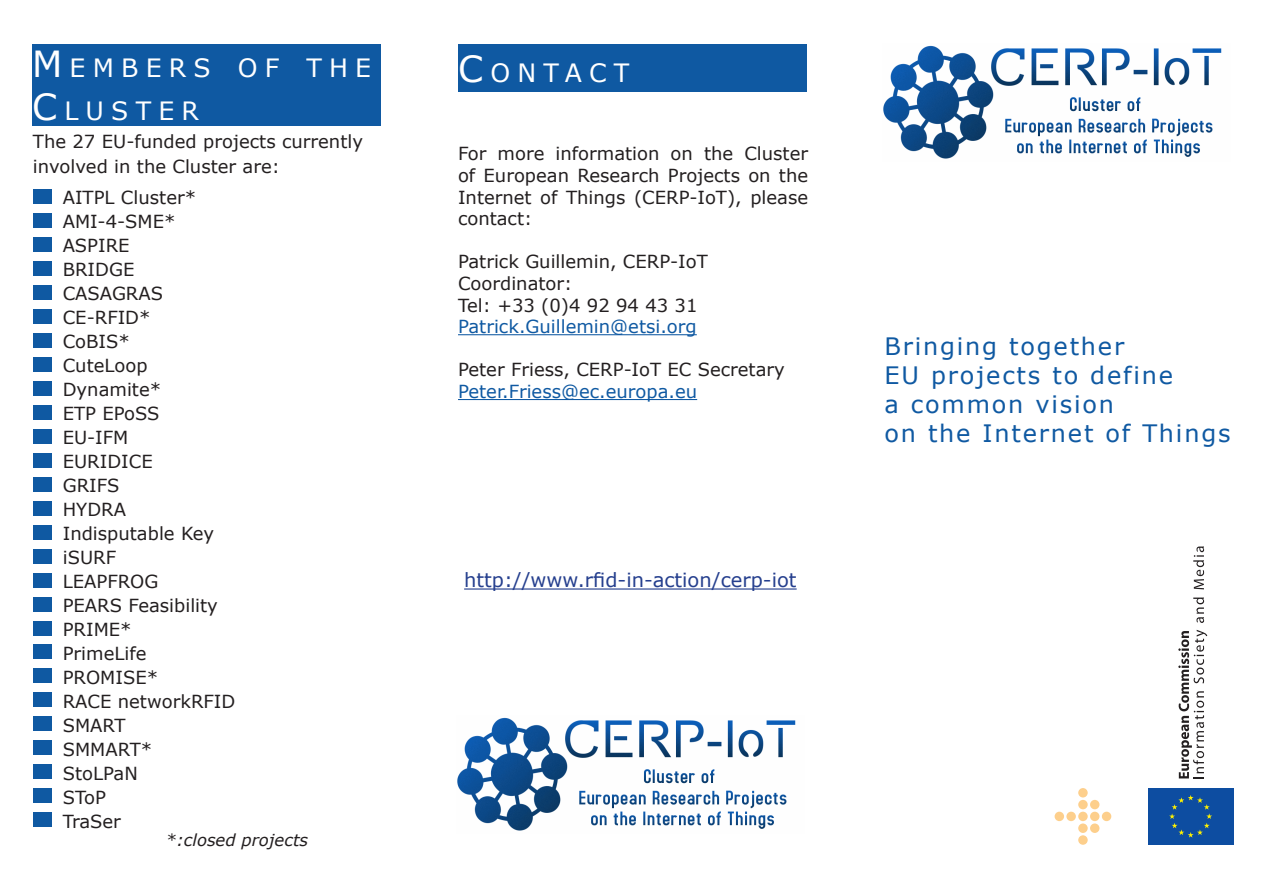
<style>
.page{position:relative;width:1263px;height:893px;background:#fff}
.page>*{position:absolute;margin:0;border:0;box-sizing:border-box;transform-origin:0 0}
.t1{font:25.2px/43.2px "Verdana";letter-spacing:.285em;color:#fff}
.t2{font:24px "Verdana";letter-spacing:.075em;color:#0f59a2}
.t3{font:19.5px "Verdana";color:#253f8e}
.t4{font:18px/21.6px "Verdana";color:#231f20}
.t5{font:18px "Verdana";color:#0f59a2}
.t6{font:italic 16.5px "Verdana";color:#231f20}
.s1{font-size:36px}
</style>
<div class="page">
<hr style="left:458px;top:334px;width:239px;height:1px;background:#0f59a2">
<hr style="left:458px;top:399px;width:239px;height:1px;background:#0f59a2">
<hr style="left:464px;top:588px;width:333px;height:2px;background:#253f8e">
<div style="left:32px;top:44px;width:348px;height:81px;background:#0f59a2"></div>
<div style="left:458px;top:44px;width:349px;height:48px;background:#0f59a2"></div>
<div style="left:33px;top:190px;width:18px;height:14px;background:#0f59a2"></div>
<div style="left:33px;top:525px;width:18px;height:14px;background:#0f59a2"></div>
<div style="left:33px;top:238px;width:18px;height:14px;background:#0f59a2"></div>
<div style="left:33px;top:573px;width:18px;height:14px;background:#0f59a2"></div>
<div style="left:33px;top:286px;width:18px;height:14px;background:#0f59a2"></div>
<div style="left:33px;top:621px;width:18px;height:14px;background:#0f59a2"></div>
<div style="left:33px;top:333px;width:18px;height:15px;background:#0f59a2"></div>
<div style="left:33px;top:669px;width:18px;height:14px;background:#0f59a2"></div>
<div style="left:33px;top:381px;width:18px;height:15px;background:#0f59a2"></div>
<div style="left:33px;top:717px;width:18px;height:14px;background:#0f59a2"></div>
<div style="left:33px;top:429px;width:18px;height:14px;background:#0f59a2"></div>
<div style="left:33px;top:765px;width:18px;height:14px;background:#0f59a2"></div>
<div style="left:33px;top:477px;width:18px;height:14px;background:#0f59a2"></div>
<div style="left:33px;top:813px;width:18px;height:14px;background:#0f59a2"></div>
<div style="left:33px;top:214px;width:18px;height:14px;background:#0f59a2"></div>
<div style="left:33px;top:549px;width:18px;height:14px;background:#0f59a2"></div>
<div style="left:33px;top:262px;width:18px;height:14px;background:#0f59a2"></div>
<div style="left:33px;top:597px;width:18px;height:14px;background:#0f59a2"></div>
<div style="left:33px;top:310px;width:18px;height:14px;background:#0f59a2"></div>
<div style="left:33px;top:645px;width:18px;height:14px;background:#0f59a2"></div>
<div style="left:33px;top:357px;width:18px;height:15px;background:#0f59a2"></div>
<div style="left:33px;top:693px;width:18px;height:14px;background:#0f59a2"></div>
<div style="left:33px;top:405px;width:18px;height:14px;background:#0f59a2"></div>
<div style="left:33px;top:741px;width:18px;height:14px;background:#0f59a2"></div>
<div style="left:33px;top:453px;width:18px;height:14px;background:#0f59a2"></div>
<div style="left:33px;top:789px;width:18px;height:14px;background:#0f59a2"></div>
<div style="left:33px;top:501px;width:18px;height:14px;background:#0f59a2"></div>
<div style="left:1148px;top:788px;width:85px;height:57px;background:#0d4da1"></div>
<svg style="left:1169px;top:795px;width:43px;height:43px"></svg>
<div style="left:1066px;top:812px;width:10px;height:9px;background:#fdcf8c;border-radius:50%"></div>
<div style="left:1078px;top:812px;width:10px;height:9px;background:#fdcf8c;border-radius:50%"></div>
<div style="left:1090px;top:812px;width:9px;height:9px;background:#fdcf8c;border-radius:50%"></div>
<div style="left:1102px;top:812px;width:9px;height:9px;background:#fdcf8c;border-radius:50%"></div>
<div style="left:1090px;top:800px;width:9px;height:9px;background:#fdcf8c;border-radius:50%"></div>
<div style="left:1090px;top:823px;width:9px;height:10px;background:#fdcf8c;border-radius:50%"></div>
<div style="left:1078px;top:800px;width:10px;height:9px;background:#fdcf8c;border-radius:50%"></div>
<div style="left:1078px;top:788px;width:10px;height:9px;background:#fdcf8c;border-radius:50%"></div>
<div style="left:1078px;top:823px;width:10px;height:10px;background:#fdcf8c;border-radius:50%"></div>
<div style="left:1078px;top:835px;width:10px;height:10px;background:#fdcf8c;border-radius:50%"></div>
<div style="left:1054px;top:812px;width:10px;height:9px;background:#fdcf8c;border-radius:50%"></div>
<svg style="left:1178px;top:630px;width:29px;height:148px"></svg>
<svg style="left:1193px;top:597px;width:11px;height:26px"></svg>
<svg style="left:1193px;top:546px;width:11px;height:43px"></svg>
<img style="left:883px;top:45px;width:339px;height:114px">
<img style="left:457px;top:717px;width:339px;height:114px">
<p class="t1" style="left:32px;top:45px;width:341px"><span class="s1">M</span>EM BERS OF THE<br><span class="s1">C</span>LUSTER</p>
<p class="t1" style="left:458px;top:50px;width:173px"><span class="s1">C</span>ONTACT</p>
<p class="t4" style="left:33px;top:128px;width:331px;line-height:25.2px">The 27 EU-funded projects currently involved in the Cluster are:</p>
<p class="t4" style="left:63px;top:186px;width:135px">AITPL Cluster*</p>
<p class="t4" style="left:63px;top:210px;width:114px">AMI-4-SME*</p>
<p class="t4" style="left:63px;top:234px;width:68px">ASPIRE</p>
<p class="t4" style="left:63px;top:258px;width:73px">BRIDGE</p>
<p class="t4" style="left:63px;top:282px;width:102px">CASAGRAS</p>
<p class="t4" style="left:63px;top:306px;width:89px">CE-RFID*</p>
<p class="t4" style="left:63px;top:330px;width:69px">CoBIS*</p>
<p class="t4" style="left:63px;top:354px;width:86px">CuteLoop</p>
<p class="t4" style="left:63px;top:378px;width:100px">Dynamite*</p>
<p class="t4" style="left:63px;top:402px;width:98px">ETP EPoSS</p>
<p class="t4" style="left:63px;top:426px;width:67px">EU-IFM</p>
<p class="t4" style="left:63px;top:450px;width:92px">EURIDICE</p>
<p class="t4" style="left:63px;top:474px;width:58px">GRIFS</p>
<p class="t4" style="left:63px;top:498px;width:65px">HYDRA</p>
<p class="t4" style="left:63px;top:522px;width:153px">Indisputable Key</p>
<p class="t4" style="left:63px;top:546px;width:55px">iSURF</p>
<p class="t4" style="left:63px;top:570px;width:97px">LEAPFROG</p>
<p class="t4" style="left:63px;top:594px;width:157px">PEARS Feasibility</p>
<p class="t4" style="left:63px;top:618px;width:70px">PRIME*</p>
<p class="t4" style="left:63px;top:642px;width:85px">PrimeLife</p>
<p class="t4" style="left:63px;top:666px;width:97px">PROMISE*</p>
<p class="t4" style="left:63px;top:690px;width:174px">RACE networkRFID</p>
<p class="t4" style="left:63px;top:714px;width:64px">SMART</p>
<p class="t4" style="left:63px;top:738px;width:91px">SMMART*</p>
<p class="t4" style="left:63px;top:762px;width:77px">StoLPaN</p>
<p class="t4" style="left:63px;top:786px;width:45px">SToP</p>
<p class="t4" style="left:63px;top:810px;width:60px">TraSer</p>
<p class="t6" style="left:166px;top:829px;width:144px">*:closed projects</p>
<p class="t4" style="left:458px;top:142px;width:352px;text-align:justify">For more information on the Cluster of European Research Projects on the Internet of Things (CERP-IoT), please contact:</p>
<p class="t4" style="left:458px;top:250px;width:251px">Patrick Guillemin, CERP-IoT<br>Coordinator:</p>
<p class="t4" style="left:458px;top:294px;width:241px">Tel: +33 (0)4 92 94 43 31</p>
<p class="t5" style="left:458px;top:315px;width:240px">Patrick.Guillemin@etsi.org</p>
<p class="t4" style="left:458px;top:358px;width:328px">Peter Friess, CERP-IoT EC Secretary</p>
<p class="t5" style="left:458px;top:380px;width:241px">Peter.Friess@ec.europa.eu</p>
<p class="t3" style="left:464px;top:568px;width:334px">http://www.rfid-in-action/cerp-iot</p>
<p class="t2" style="left:884px;top:331px;width:241px">Bringing together</p>
<p class="t2" style="left:884px;top:360px;width:290px">EU projects to define</p>
<p class="t2" style="left:884px;top:389px;width:231px">a common vision</p>
<p class="t2" style="left:884px;top:418px;width:348px">on the Internet of Things</p>
</div>
